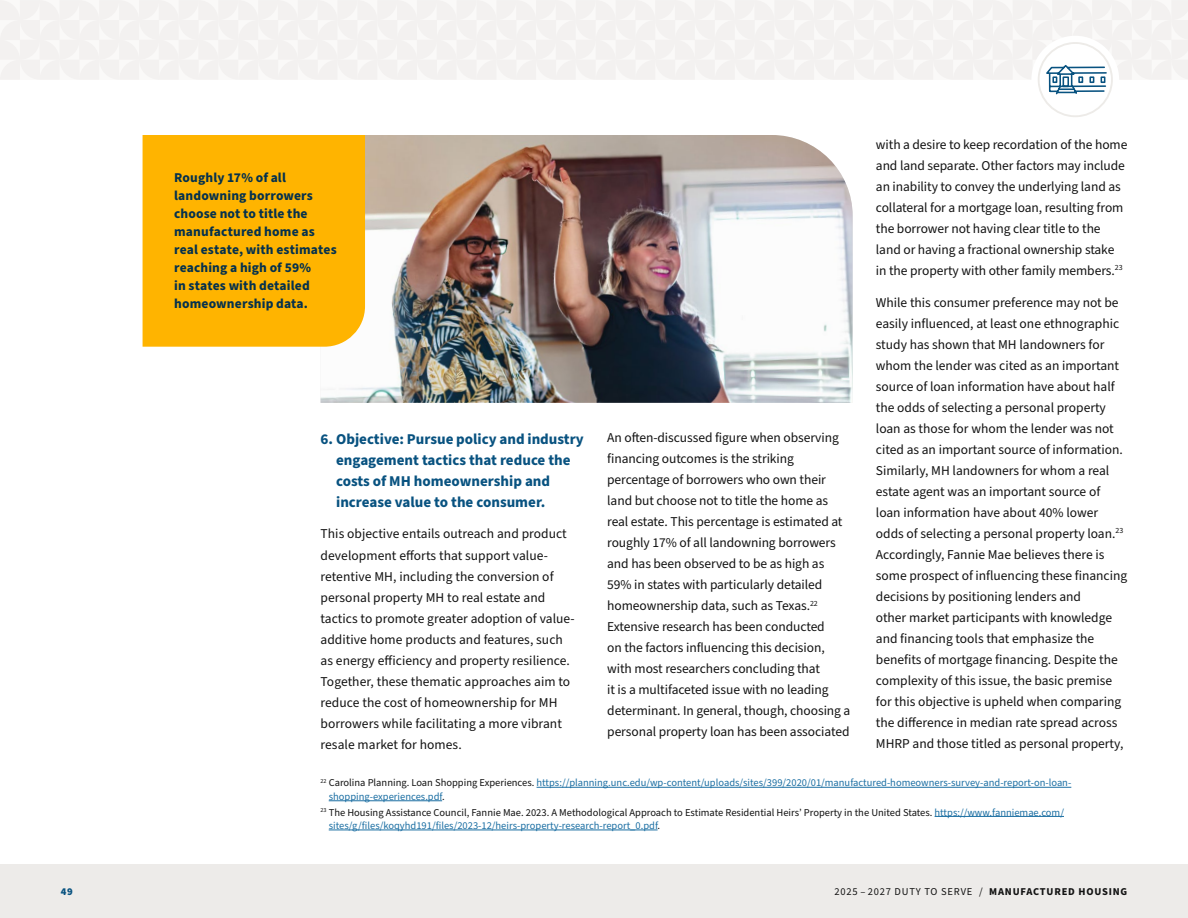
<style>
.page{position:relative;width:1188px;height:918px;background:#fff}
.page>*{position:absolute;margin:0;border:0;box-sizing:border-box;transform-origin:0 0}
.t1{font:700 15px/21px "Source Sans Pro";color:#085280}
.t2{font:13.5px/21px "Source Sans Pro";letter-spacing:-.005em;color:#121212}
.t3{font:700 13.5px/18px "Source Sans Pro";letter-spacing:.01em;color:#05314d}
.t4{font:10.5px/13.5px "Source Sans Pro";color:#121212}
.t5{font:10.5px/13.5px "Source Sans Pro";color:#1c6fa3}
.t6{font:10.5px "Source Sans Pro";letter-spacing:.075em;color:#121212}
.t7{font:900 10.5px "Source Sans Pro";color:#085280}
.s1{color:#121212}
.s2{color:#1c6fa3}
.s3{font-weight:700}
</style>
<div class="page">
<hr style="left:537px;top:787px;width:534px;height:1px;background:#1c6fa3">
<hr style="left:329px;top:801px;width:113px;height:1px;background:#1c6fa3">
<hr style="left:935px;top:816px;width:129px;height:1px;background:#1c6fa3">
<hr style="left:329px;top:830px;width:329px;height:1px;background:#1c6fa3">
<svg style="left:0;top:0;width:1188px;height:117px"></svg>
<img style="left:321px;top:135px;width:532px;height:268px">
<div style="left:143px;top:135px;width:222px;height:212px;background:#ffb400"></div>
<div style="left:0;top:864px;width:1188px;height:54px;background:#edebe9"></div>
<p class="t2" style="left:876px;top:134px;width:253px">with a desire to keep recordation of the home and land separate. Other factors may include an inability to convey the underlying land as collateral for a mortgage loan, resulting from the borrower not having clear title to the land or having a fractional ownership stake in the property with other family members.<sup>23</sup></p>
<p class="t2" style="left:876px;top:292px;width:253px">While this consumer preference may not be easily influenced, at least one ethnographic study has shown that MH landowners for whom the lender was cited as an important source of loan information have about half the odds of selecting a personal property loan as those for whom the lender was not cited as an important source of information.<br>Similarly, MH landowners for whom a real estate agent was an important source of loan information have about 40% lower odds of selecting a personal property loan.<sup>23<br></sup>Accordingly, Fannie Mae believes there is some prospect of influencing these financing decisions by positioning lenders and<br>other market participants with knowledge and financing tools that emphasize the benefits of mortgage financing. Despite the complexity of this issue, the basic premise for this objective is upheld when comparing the difference in median rate spread across MHRP and those titled as personal property,</p>
<p class="t5" style="left:329px;top:777px;width:744px;text-indent:-8px"><sup>22</sup> <span class="s1">Carolina Planning. Loan Shopping Experiences.</span> https://planning.unc.edu/wp-content/uploads/sites/399/2020/01/manufactured-homeowners-survey-and-report-on-loan&shy;shopping-experiences.pdf<span class="s1">.</span></p>
<p class="t4" style="left:329px;top:806px;width:737px;text-indent:-8px"><sup>23</sup> The Housing Assistance Council, Fannie Mae. 2023. A Methodological Approach to Estimate Residential Heirs’ Property in the United States. <span class="s2">https://www.fanniemae.com/ sites/g/files/koqyhd191/files/2023-12/heirs-property-research-report_0.pdf</span>.</p>
<p class="t3" style="left:174px;top:169px;width:164px">Roughly 17% of all landowning borrowers choose not to title the manufactured home as real estate, with estimates reaching a high of 59%<br>in states with detailed homeownership data.</p>
<p class="t2" style="left:607px;top:428px;width:245px">An often-discussed figure when observing financing outcomes is the striking percentage of borrowers who own their land but choose not to title the home as real estate. This percentage is estimated at roughly 17% of all landowning borrowers and has been observed to be as high as 59% in states with particularly detailed homeownership data, such as Texas.<sup>22<br></sup>Extensive research has been conducted<br>on the factors influencing this decision, with most researchers concluding that<br>it is a multifaceted issue with no leading determinant. In general, though, choosing a personal property loan has been associated</p>
<h5 class="t1" style="left:336px;top:429px;width:249px;text-indent:-16px">6. Objective: Pursue policy and industry engagement tactics that reduce the costs of MH homeownership and increase value to the consumer.</h5>
<p class="t2" style="left:321px;top:524px;width:256px">This objective entails outreach and product development efforts that support value&shy;retentive MH, including the conversion of personal property MH to real estate and tactics to promote greater adoption of value&shy;additive home products and features, such as energy efficiency and property resilience.<br>Together, these thematic approaches aim to reduce the cost of homeownership for MH borrowers while facilitating a more vibrant resale market for homes.</p>
<p class="t7" style="left:61px;top:884px;width:14px">49</p>
<p class="t6" style="left:834px;top:884px;width:294px">2025 – 2027 DUTY TO SERVE / <span class="s3">MANUFACTURED HOUSING</span></p>
</div>
